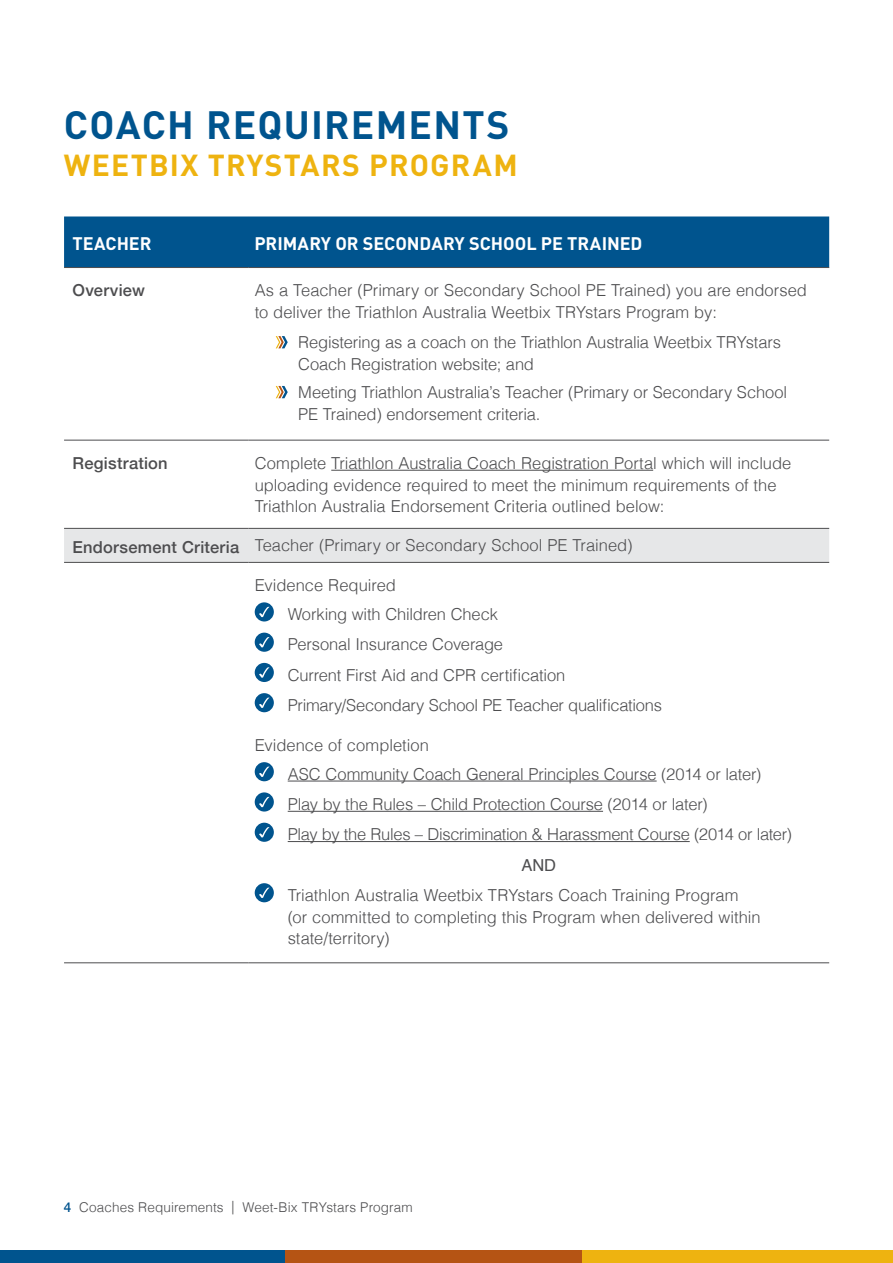
<style>
.page{position:relative;width:893px;height:1263px;background:#fff}
.page>*{position:absolute;margin:0;border:0;box-sizing:border-box;transform-origin:0 0}
.t1{font:700 39px "DIN";letter-spacing:.03em;color:#00548e}
.t2{font:700 30px "DIN";letter-spacing:.04em;color:#eeb310}
.t3{font:700 18px "DIN";letter-spacing:-.005em;color:#fff}
.t4{font:300 16.5px/21.8px "Helvetica";letter-spacing:-.005em;color:#4d4d4f}
.t5{font:500 16.5px "Helvetica Neue";letter-spacing:.015em;color:#4d4d4f}
.t6{font:16.5px "Helvetica";color:#4d4d4f}
.t7{font:300 13.5px "Helvetica";letter-spacing:.01em;color:#4d4d4f}
.s1{font-family:"Helvetica Neue";font-weight:500}
.s2{font-family:"Helvetica Neue";font-weight:500;color:#00538d}
</style>
<div class="page">
<div style="left:0;top:1250px;width:285px;height:13px;background:#00548e"></div>
<div style="left:285px;top:1250px;width:298px;height:13px;background:#b55414"></div>
<div style="left:583px;top:1250px;width:310px;height:13px;background:#eeb310"></div>
<div style="left:64px;top:216px;width:765px;height:51px;background:#00548e"></div>
<div style="left:64px;top:529px;width:765px;height:33px;background:#e6e7e8"></div>
<hr style="left:248px;top:267px;width:581px;height:1px;background:#4d4d4f">
<hr style="left:248px;top:440px;width:581px;height:1px;background:#4d4d4f">
<hr style="left:248px;top:528px;width:581px;height:1px;background:#4d4d4f">
<hr style="left:248px;top:562px;width:581px;height:1px;background:#4d4d4f">
<hr style="left:248px;top:962px;width:581px;height:1px;background:#4d4d4f">
<hr style="left:64px;top:267px;width:184px;height:1px;background:#4d4d4f">
<hr style="left:64px;top:440px;width:184px;height:1px;background:#4d4d4f">
<hr style="left:64px;top:528px;width:184px;height:1px;background:#4d4d4f">
<hr style="left:64px;top:562px;width:184px;height:1px;background:#4d4d4f">
<hr style="left:64px;top:962px;width:184px;height:1px;background:#4d4d4f">
<svg style="left:276px;top:336px;width:12px;height:12px"></svg>
<svg style="left:276px;top:386px;width:12px;height:12px"></svg>
<hr style="left:331px;top:470px;width:322px;height:1px;background:#4d4d4f">
<hr style="left:288px;top:781px;width:369px;height:1px;background:#4d4d4f">
<hr style="left:288px;top:811px;width:315px;height:1px;background:#4d4d4f">
<hr style="left:288px;top:841px;width:402px;height:1px;background:#4d4d4f">
<div style="left:255px;top:602px;width:19px;height:19px;background:#00548e;border-radius:50%"></div>
<svg style="left:259px;top:607px;width:10px;height:10px"></svg>
<div style="left:255px;top:633px;width:19px;height:19px;background:#00548e;border-radius:50%"></div>
<svg style="left:259px;top:637px;width:10px;height:10px"></svg>
<div style="left:255px;top:663px;width:19px;height:19px;background:#00548e;border-radius:50%"></div>
<svg style="left:259px;top:667px;width:10px;height:11px"></svg>
<div style="left:255px;top:693px;width:19px;height:19px;background:#00548e;border-radius:50%"></div>
<svg style="left:259px;top:697px;width:10px;height:11px"></svg>
<div style="left:255px;top:762px;width:19px;height:19px;background:#00548e;border-radius:50%"></div>
<svg style="left:259px;top:766px;width:10px;height:11px"></svg>
<div style="left:255px;top:792px;width:19px;height:19px;background:#00548e;border-radius:50%"></div>
<svg style="left:259px;top:797px;width:10px;height:10px"></svg>
<div style="left:255px;top:823px;width:19px;height:19px;background:#00548e;border-radius:50%"></div>
<svg style="left:259px;top:827px;width:10px;height:10px"></svg>
<div style="left:255px;top:883px;width:19px;height:19px;background:#00548e;border-radius:50%"></div>
<svg style="left:259px;top:887px;width:10px;height:11px"></svg>
<h1 class="t1" style="left:64px;top:99px;width:447px">COACH REQUIREMENTS</h1>
<h2 class="t2" style="left:64px;top:146px;width:455px">WEETBIX TRYSTARS PROGRAM</h2>
<p class="t3" style="left:73px;top:231px;width:80px">TEACHER</p>
<p class="t3" style="left:254px;top:231px;width:390px">PRIMARY OR SECONDARY SCHOOL PE TRAINED</p>
<p class="t5" style="left:73px;top:277px;width:74px">Overview</p>
<p class="t4" style="left:255px;top:278px;width:554px">As a Teacher (Primary or Secondary School PE Trained) you are endorsed to deliver the Triathlon Australia Weetbix TRYstars Program by:</p>
<p class="t4" style="left:298px;top:330px;width:484px">Registering as a coach on the Triathlon Australia Weetbix TRYstars<br>Coach Registration website; and</p>
<p class="t4" style="left:298px;top:380px;width:490px">Meeting Triathlon Australia’s Teacher (Primary or Secondary School<br>PE Trained) endorsement criteria.</p>
<p class="t5" style="left:73px;top:450px;width:97px">Registration</p>
<p class="t4" style="left:255px;top:451px;width:538px">Complete Triathlon Australia Coach Registration Portal which will include uploading evidence required to meet the minimum requirements of the<br>Triathlon Australia Endorsement Criteria outlined below:</p>
<p class="t4" style="left:73px;top:533px;width:562px"><span class="s1">Endorsement Criteria</span> Teacher (Primary or Secondary School PE Trained)</p>
<p class="t4" style="left:288px;top:570px;width:212px;line-height:28.8px;text-indent:-33px">Evidence Required<br>Working with Children Check</p>
<p class="t4" style="left:288px;top:628px;width:376px;line-height:30.3px">Personal Insurance Coverage<br>Current First Aid and CPR certification<br>Primary/Secondary School PE Teacher qualifications</p>
<p class="t4" style="left:288px;top:730px;width:475px;line-height:28.8px;text-indent:-33px">Evidence of completion<br>ASC Community Coach General Principles Course (2014 or later)</p>
<p class="t4" style="left:288px;top:788px;width:506px;line-height:30.3px">Play by the Rules – Child Protection Course (2014 or later)<br>Play by the Rules – Discrimination &amp; Harassment Course (2014 or later)</p>
<p class="t6" style="left:521px;top:852px;width:36px">AND</p>
<p class="t4" style="left:288px;top:883px;width:474px">Triathlon Australia Weetbix TRYstars Coach Training Program (or committed to completing this Program when delivered within state/territory)</p>
<p class="t7" style="left:64px;top:1196px;width:350px"><span class="s2">4</span> Coaches Requirements | Weet-Bix TRYstars Program</p>
</div>
